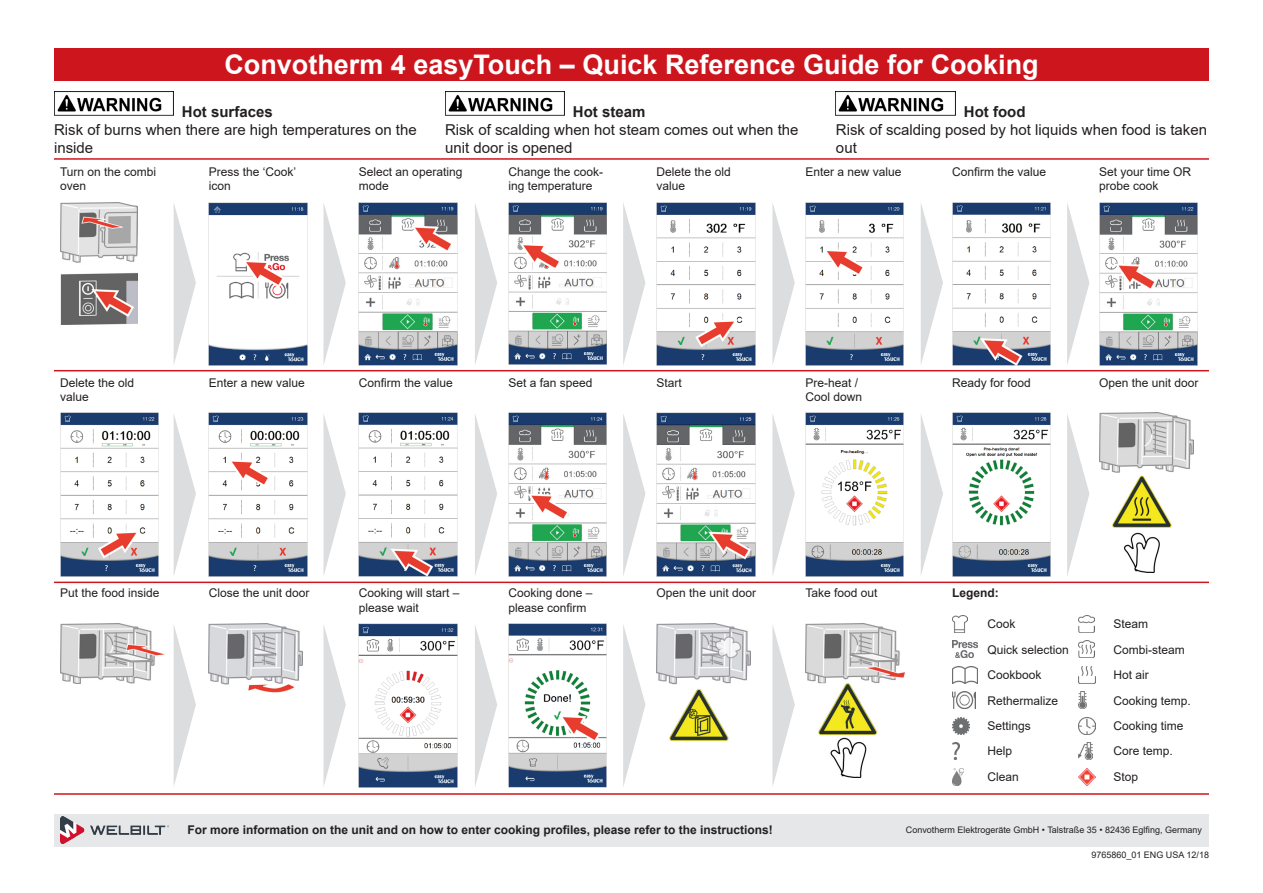
<style>
.page{position:relative;width:1263px;height:893px;background:#fff}
.page>*{position:absolute;margin:0;border:0;box-sizing:border-box;transform-origin:0 0}
.Title_1{font:700 27px "Arial";color:#fff}
.Safety_Text{font:15px/18px "Arial";color:#231f20}
.Table_Text{font:15px/18px "Arial";color:#231f20}
.Safety_Title{font:700 15px "Arial";color:#231f20}
.Table_Text-2{font:12px/14.4px "Arial";color:#231f20}
.Table_Text_Legende{font:12px "Arial";color:#231f20}
.Table_Text_bold{font:700 12px "Arial";color:#231f20}
.Artikelnummer{font:9px "Arial";color:#231f20}
</style>
<div class="page">
<div style="left:54px;top:49px;width:1155px;height:32px;background:#cd151d"></div>
<img style="left:54px;top:91px;width:120px;height:25px">
<img style="left:445px;top:91px;width:119px;height:25px">
<img style="left:836px;top:91px;width:119px;height:25px">
<div style="left:54px;top:814px;width:1155px;height:32px;background:#e6e7e9"></div>
<img style="left:60px;top:202px;width:77px;height:123px">
<svg style="left:174px;top:204px;width:22px;height:159px"></svg>
<img style="left:209px;top:202px;width:98px;height:164px">
<svg style="left:323px;top:203px;width:23px;height:162px"></svg>
<img style="left:359px;top:202px;width:98px;height:164px">
<svg style="left:475px;top:203px;width:22px;height:161px"></svg>
<img style="left:508px;top:202px;width:98px;height:162px">
<svg style="left:623px;top:203px;width:22px;height:162px"></svg>
<img style="left:657px;top:202px;width:98px;height:164px">
<svg style="left:772px;top:203px;width:23px;height:162px"></svg>
<img style="left:805px;top:202px;width:99px;height:164px">
<svg style="left:921px;top:204px;width:22px;height:160px"></svg>
<img style="left:952px;top:202px;width:99px;height:164px">
<svg style="left:1067px;top:203px;width:22px;height:162px"></svg>
<img style="left:1099px;top:202px;width:98px;height:164px">
<img style="left:60px;top:413px;width:98px;height:164px">
<svg style="left:174px;top:415px;width:22px;height:159px"></svg>
<img style="left:209px;top:413px;width:98px;height:164px">
<svg style="left:323px;top:414px;width:23px;height:162px"></svg>
<img style="left:359px;top:413px;width:98px;height:164px">
<svg style="left:475px;top:414px;width:22px;height:161px"></svg>
<img style="left:508px;top:413px;width:99px;height:164px">
<svg style="left:623px;top:414px;width:22px;height:162px"></svg>
<img style="left:657px;top:413px;width:98px;height:164px">
<svg style="left:772px;top:414px;width:23px;height:162px"></svg>
<img style="left:805px;top:413px;width:99px;height:164px">
<svg style="left:921px;top:415px;width:22px;height:160px"></svg>
<img style="left:952px;top:413px;width:99px;height:164px">
<svg style="left:1067px;top:414px;width:22px;height:162px"></svg>
<img style="left:1099px;top:413px;width:94px;height:160px">
<img style="left:60px;top:624px;width:105px;height:60px">
<svg style="left:174px;top:626px;width:22px;height:159px"></svg>
<img style="left:209px;top:624px;width:94px;height:69px">
<svg style="left:323px;top:625px;width:23px;height:161px"></svg>
<img style="left:359px;top:624px;width:98px;height:163px">
<svg style="left:475px;top:625px;width:22px;height:161px"></svg>
<img style="left:508px;top:624px;width:99px;height:163px">
<svg style="left:623px;top:625px;width:22px;height:161px"></svg>
<img style="left:657px;top:624px;width:94px;height:116px">
<svg style="left:772px;top:625px;width:23px;height:161px"></svg>
<img style="left:805px;top:624px;width:100px;height:153px">
<hr style="left:54px;top:158px;width:1155px;height:2px;background:#cd151d">
<hr style="left:54px;top:370px;width:1155px;height:1px;background:#cd151d">
<hr style="left:54px;top:582px;width:1155px;height:1px;background:#cd151d">
<hr style="left:54px;top:793px;width:1155px;height:2px;background:#cd151d">
<img style="left:1078px;top:615px;width:16px;height:17px">
<img style="left:1078px;top:641px;width:17px;height:17px">
<img style="left:1078px;top:666px;width:17px;height:17px">
<img style="left:1078px;top:692px;width:8px;height:17px">
<img style="left:1078px;top:717px;width:17px;height:17px">
<img style="left:1078px;top:743px;width:14px;height:17px">
<img style="left:1078px;top:768px;width:17px;height:17px">
<img style="left:952px;top:615px;width:16px;height:17px">
<img style="left:952px;top:641px;width:25px;height:17px">
<img style="left:952px;top:666px;width:25px;height:17px">
<img style="left:952px;top:692px;width:24px;height:17px">
<img style="left:952px;top:717px;width:17px;height:17px">
<img style="left:952px;top:743px;width:8px;height:17px">
<img style="left:952px;top:768px;width:11px;height:17px">
<img style="left:60px;top:817px;width:108px;height:27px">
<p class="Title_1" style="left:224px;top:45px;width:816px">Convotherm 4 easyTouch – Quick Reference Guide for Cooking</p>
<p class="Safety_Title" style="left:182px;top:101px;width:92px">Hot surfaces</p>
<p class="Safety_Text" style="left:54px;top:121px;width:364px">Risk of burns when there are high temperatures on the inside</p>
<p class="Safety_Title" style="left:964px;top:101px;width:63px">Hot food</p>
<p class="Table_Text" style="left:836px;top:121px;width:373px">Risk of scalding posed by hot liquids when food is taken out</p>
<p class="Safety_Title" style="left:573px;top:101px;width:74px">Hot steam</p>
<p class="Safety_Text" style="left:445px;top:121px;width:355px">Risk of scalding when hot steam comes out when the unit door is opened</p>
<p class="Table_Text-2" style="left:60px;top:164px;width:98px">Turn on the combi oven</p>
<p class="Table_Text-2" style="left:209px;top:164px;width:89px">Press the ‘Cook’ icon</p>
<p class="Table_Text-2" style="left:359px;top:164px;width:105px">Select an operating mode</p>
<p class="Table_Text-2" style="left:508px;top:164px;width:96px">Change the cook&shy;ing temperature</p>
<p class="Table_Text-2" style="left:657px;top:164px;width:76px">Delete the old value</p>
<p class="Table_Text-2" style="left:805px;top:164px;width:98px">Enter a new value</p>
<p class="Table_Text-2" style="left:952px;top:164px;width:96px">Confirm the value</p>
<p class="Table_Text-2" style="left:1099px;top:164px;width:94px">Set your time OR probe cook</p>
<p class="Table_Text-2" style="left:60px;top:375px;width:76px">Delete the old value</p>
<p class="Table_Text-2" style="left:209px;top:375px;width:98px">Enter a new value</p>
<p class="Table_Text-2" style="left:359px;top:375px;width:96px">Confirm the value</p>
<p class="Table_Text-2" style="left:508px;top:375px;width:86px">Set a fan speed</p>
<p class="Table_Text-2" style="left:657px;top:375px;width:27px">Start</p>
<p class="Table_Text-2" style="left:805px;top:375px;width:58px">Pre-heat /<br>Cool down</p>
<p class="Table_Text-2" style="left:952px;top:375px;width:80px">Ready for food</p>
<p class="Table_Text-2" style="left:1099px;top:375px;width:101px">Open the unit door</p>
<p class="Table_Text-2" style="left:60px;top:586px;width:101px">Put the food inside</p>
<p class="Table_Text-2" style="left:209px;top:586px;width:102px">Close the unit door</p>
<p class="Table_Text-2" style="left:359px;top:586px;width:102px">Cooking will start – please wait</p>
<p class="Table_Text-2" style="left:508px;top:586px;width:86px">Cooking done – please confirm</p>
<p class="Table_Text-2" style="left:657px;top:586px;width:101px">Open the unit door</p>
<p class="Table_Text-2" style="left:805px;top:586px;width:74px">Take food out</p>
<p class="Table_Text_bold" style="left:952px;top:585px;width:48px">Legend:</p>
<p class="Table_Text_Legende" style="left:987px;top:616px;width:30px">Cook</p>
<p class="Table_Text_Legende" style="left:987px;top:641px;width:83px">Quick selection</p>
<p class="Table_Text_Legende" style="left:987px;top:667px;width:56px">Cookbook</p>
<p class="Table_Text_Legende" style="left:987px;top:692px;width:72px">Rethermalize</p>
<p class="Table_Text_Legende" style="left:987px;top:718px;width:45px">Settings</p>
<p class="Table_Text_Legende" style="left:987px;top:743px;width:26px">Help</p>
<p class="Table_Text_Legende" style="left:987px;top:768px;width:33px">Clean</p>
<p class="Table_Text_Legende" style="left:1113px;top:616px;width:36px">Steam</p>
<p class="Table_Text_Legende" style="left:1113px;top:641px;width:73px">Combi-steam</p>
<p class="Table_Text_Legende" style="left:1113px;top:667px;width:37px">Hot air</p>
<p class="Table_Text_Legende" style="left:1113px;top:692px;width:79px">Cooking temp.</p>
<p class="Table_Text_Legende" style="left:1113px;top:718px;width:72px">Cooking time</p>
<p class="Table_Text_Legende" style="left:1113px;top:743px;width:61px">Core temp.</p>
<p class="Table_Text_Legende" style="left:1113px;top:768px;width:26px">Stop</p>
<p class="Table_Text_bold" style="left:187px;top:821px;width:587px">For more information on the unit and on how to enter cooking profiles, please refer to the instructions!</p>
<p class="Artikelnummer" style="left:906px;top:824px;width:298px">Convotherm Elektrogeräte GmbH • Talstraße 35 • 82436 Eglfing, Germany</p>
<p class="Artikelnummer" style="left:1091px;top:848px;width:119px">9765860_01 ENG USA 12/18</p>
</div>
